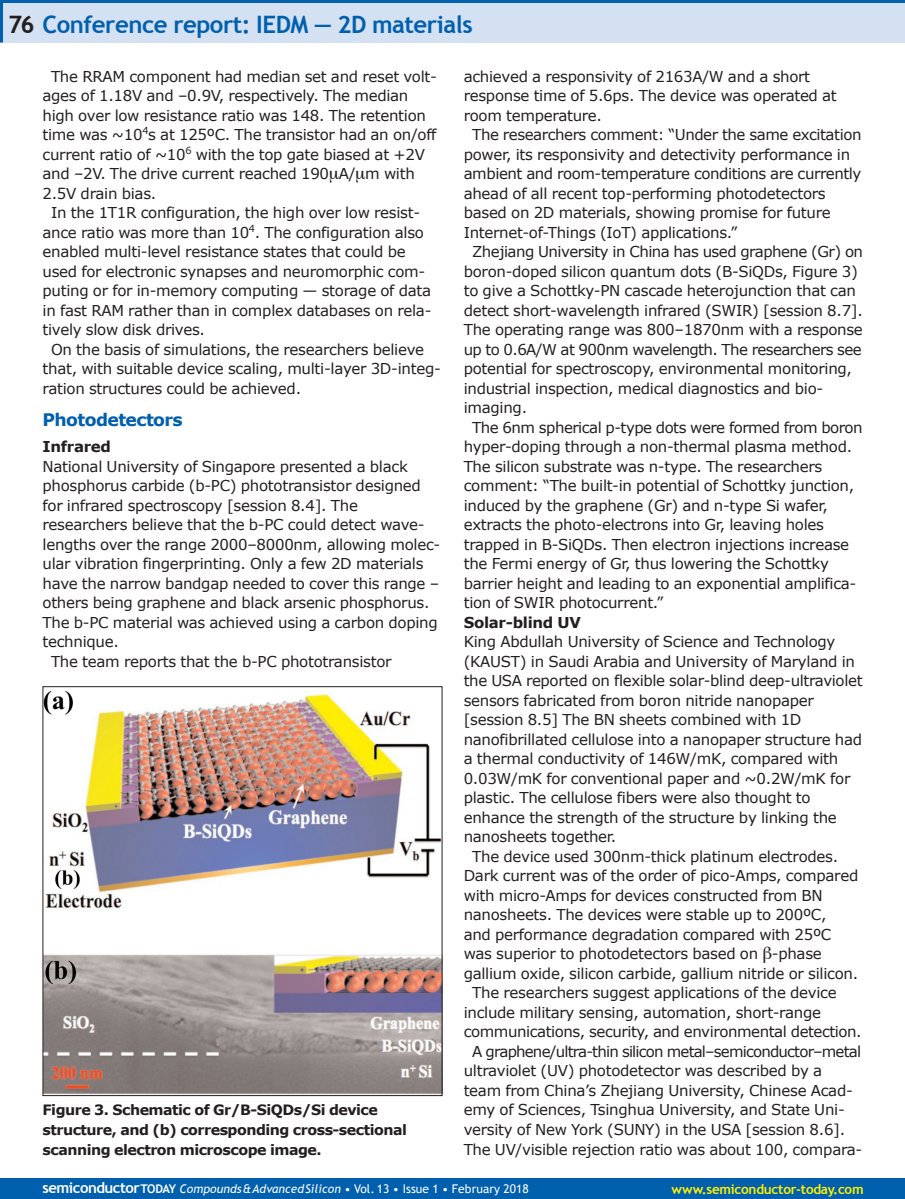
<style>
.page{position:relative;width:905px;height:1199px;background:#fff}
.page>*{position:absolute;margin:0;border:0;box-sizing:border-box;transform-origin:0 0}
.t1{font:700 24px "Trebuchet MS";letter-spacing:-.02em;color:#0160ae}
.t2{font:700 17.25px "Verdana";letter-spacing:-.035em;color:#0160ae}
.t3{font:15px "Verdana";letter-spacing:-.02em;color:#231f20}
.t4{font:15px "Verdana";letter-spacing:-.055em;color:#231f20}
.t5{font:15px "Verdana";letter-spacing:-.04em;color:#231f20}
.t6{font:700 15px "Verdana";letter-spacing:-.02em;color:#231f20}
.t7{font:700 14.25px/19.5px "Verdana";letter-spacing:-.035em;color:#231f20}
.t8{font:700 13.5px "Trebuchet MS";letter-spacing:-.02em;color:#fff101}
.t9{font:12px "Trebuchet MS";letter-spacing:.005em;color:#fff}
.s1{color:#231f20}
.s2{font-weight:700;font-size:15px}
.s3{font-weight:700}
.s4{font-style:italic}
</style>
<div class="page">
<div style="left:0;top:0;width:904px;height:43px;background:#d4e1f2"></div>
<hr style="left:0;top:0;width:3px;height:43px;background:#0160ae">
<hr style="left:0;top:0;width:904px;height:3px;background:#0160ae">
<div style="left:0;top:1178px;width:904px;height:20px;background:#0160ae"></div>
<img style="left:45px;top:691px;width:395px;height:403px">
<p class="t1" style="left:8px;top:10px;width:466px"><span class="s1">76</span> Conference report: IEDM — 2D materials</p>
<p class="t3" style="left:51px;top:66px;width:387px">The RRAM component had median set and reset volt-</p>
<p class="t3" style="left:43px;top:86px;width:367px">ages of 1.18V and –0.9V, respectively. The median</p>
<p class="t3" style="left:43px;top:105px;width:385px">high over low resistance ratio was 148. The retention</p>
<p class="t3" style="left:43px;top:125px;width:395px">time was ~10<sup>4</sup>s at 125ºC. The transistor had an on/off</p>
<p class="t3" style="left:43px;top:144px;width:384px">current ratio of ~10<sup>6</sup> with the top gate biased at +2V</p>
<p class="t3" style="left:43px;top:164px;width:374px">and –2V. The drive current reached 190 A/ m with</p>
<p class="t3" style="left:43px;top:183px;width:115px">2.5V drain bias.</p>
<p class="t3" style="left:51px;top:203px;width:370px">In the 1T1R configuration, the high over low resist-</p>
<p class="t3" style="left:43px;top:222px;width:383px">ance ratio was more than 10<sup>4</sup>. The configuration also</p>
<p class="t3" style="left:43px;top:242px;width:364px">enabled multi-level resistance states that could be</p>
<p class="t3" style="left:43px;top:261px;width:384px">used for electronic synapses and neuromorphic com-</p>
<p class="t3" style="left:43px;top:281px;width:390px">puting or for in-memory computing — storage of data</p>
<p class="t3" style="left:43px;top:300px;width:390px">in fast RAM rather than in complex databases on rela-</p>
<p class="t3" style="left:43px;top:320px;width:164px">tively slow disk drives.</p>
<p class="t3" style="left:51px;top:339px;width:374px">On the basis of simulations, the researchers believe</p>
<p class="t3" style="left:43px;top:359px;width:400px">that, with suitable device scaling, multi-layer 3D-integ-</p>
<p class="t3" style="left:43px;top:378px;width:260px">ration structures could be achieved.</p>
<p class="t2" style="left:43px;top:409px;width:142px">Photodetectors</p>
<p class="t6" style="left:43px;top:437px;width:70px">Infrared</p>
<p class="t3" style="left:43px;top:456px;width:367px">National University of Singapore presented a black</p>
<p class="t3" style="left:43px;top:476px;width:380px">phosphorus carbide (b-PC) phototransistor designed</p>
<p class="t3" style="left:43px;top:495px;width:317px">for infrared spectroscopy [session 8.4]. The</p>
<p class="t3" style="left:43px;top:515px;width:383px">researchers believe that the b-PC could detect wave-</p>
<p class="t3" style="left:43px;top:534px;width:399px">lengths over the range 2000–8000nm, allowing molec-</p>
<p class="t3" style="left:43px;top:554px;width:382px">ular vibration fingerprinting. Only a few 2D materials</p>
<p class="t3" style="left:43px;top:573px;width:398px">have the narrow bandgap needed to cover this range –</p>
<p class="t3" style="left:43px;top:593px;width:388px">others being graphene and black arsenic phosphorus.</p>
<p class="t3" style="left:43px;top:612px;width:397px">The b-PC material was achieved using a carbon doping</p>
<p class="t3" style="left:43px;top:632px;width:78px">technique.</p>
<p class="t3" style="left:51px;top:651px;width:342px">The team reports that the b-PC phototransistor</p>
<p class="t7" style="left:43px;top:1100px;width:366px">Figure 3. Schematic of Gr/B-SiQDs/Si device structure, and (b) corresponding cross-sectional scanning electron microscope image.</p>
<p class="t3" style="left:463px;top:66px;width:348px">achieved a responsivity of 2163A/W and a short</p>
<p class="t3" style="left:463px;top:86px;width:374px">response time of 5.6ps. The device was operated at</p>
<p class="t3" style="left:463px;top:105px;width:140px">room temperature.</p>
<p class="t3" style="left:472px;top:125px;width:391px">The researchers comment: “Under the same excitation</p>
<p class="t3" style="left:463px;top:144px;width:388px">power, its responsivity and detectivity performance in</p>
<p class="t3" style="left:463px;top:164px;width:399px">ambient and room-temperature conditions are currently</p>
<p class="t3" style="left:463px;top:183px;width:363px">ahead of all recent top-performing photodetectors</p>
<p class="t3" style="left:463px;top:203px;width:368px">based on 2D materials, showing promise for future</p>
<p class="t3" style="left:463px;top:222px;width:275px">Internet-of-Things (IoT) applications.”</p>
<p class="t3" style="left:472px;top:242px;width:392px">Zhejiang University in China has used graphene (Gr) on</p>
<p class="t3" style="left:463px;top:261px;width:395px">boron-doped silicon quantum dots (B-SiQDs, Figure 3)</p>
<p class="t3" style="left:463px;top:281px;width:394px">to give a Schottky-PN cascade heterojunction that can</p>
<p class="t3" style="left:463px;top:300px;width:400px">detect short-wavelength infrared (SWIR) [session 8.7].</p>
<p class="t3" style="left:463px;top:320px;width:400px">The operating range was 800–1870nm with a response</p>
<p class="t5" style="left:463px;top:339px;width:399px">up to 0.6A/W at 900nm wavelength. The researchers see</p>
<p class="t3" style="left:463px;top:359px;width:390px">potential for spectroscopy, environmental monitoring,</p>
<p class="t3" style="left:463px;top:378px;width:361px">industrial inspection, medical diagnostics and bio-</p>
<p class="t3" style="left:463px;top:398px;width:65px">imaging.</p>
<p class="t3" style="left:472px;top:417px;width:392px">The 6nm spherical p-type dots were formed from boron</p>
<p class="t3" style="left:463px;top:437px;width:390px">hyper-doping through a non-thermal plasma method.</p>
<p class="t3" style="left:463px;top:456px;width:360px">The silicon substrate was n-type. The researchers</p>
<p class="t3" style="left:463px;top:476px;width:392px">comment: “The built-in potential of Schottky junction,</p>
<p class="t3" style="left:463px;top:495px;width:365px">induced by the graphene (Gr) and n-type Si wafer,</p>
<p class="t3" style="left:463px;top:515px;width:362px">extracts the photo-electrons into Gr, leaving holes</p>
<p class="t3" style="left:463px;top:534px;width:387px">trapped in B-SiQDs. Then electron injections increase</p>
<p class="t3" style="left:463px;top:554px;width:367px">the Fermi energy of Gr, thus lowering the Schottky</p>
<p class="t3" style="left:463px;top:573px;width:394px">barrier height and leading to an exponential amplifica-</p>
<p class="t3" style="left:463px;top:593px;width:201px">tion of SWIR photocurrent.”</p>
<p class="t6" style="left:463px;top:612px;width:119px">Solar-blind UV</p>
<p class="t3" style="left:463px;top:632px;width:373px">King Abdullah University of Science and Technology</p>
<p class="t3" style="left:463px;top:651px;width:393px">(KAUST) in Saudi Arabia and University of Maryland in</p>
<p class="t3" style="left:463px;top:671px;width:400px">the USA reported on flexible solar-blind deep-ultraviolet</p>
<p class="t3" style="left:463px;top:690px;width:352px">sensors fabricated from boron nitride nanopaper</p>
<p class="t3" style="left:463px;top:710px;width:339px">[session 8.5] The BN sheets combined with 1D</p>
<p class="t3" style="left:463px;top:729px;width:400px">nanofibrillated cellulose into a nanopaper structure had</p>
<p class="t3" style="left:463px;top:749px;width:376px">a thermal conductivity of 146W/mK, compared with</p>
<p class="t3" style="left:463px;top:768px;width:388px">0.03W/mK for conventional paper and ~0.2W/mK for</p>
<p class="t3" style="left:463px;top:788px;width:348px">plastic. The cellulose fibers were also thought to</p>
<p class="t3" style="left:463px;top:807px;width:374px">enhance the strength of the structure by linking the</p>
<p class="t3" style="left:463px;top:827px;width:154px">nanosheets together.</p>
<p class="t3" style="left:472px;top:846px;width:367px">The device used 300nm-thick platinum electrodes.</p>
<p class="t3" style="left:463px;top:866px;width:396px">Dark current was of the order of pico-Amps, compared</p>
<p class="t3" style="left:463px;top:885px;width:360px">with micro-Amps for devices constructed from BN</p>
<p class="t3" style="left:463px;top:905px;width:364px">nanosheets. The devices were stable up to 200ºC,</p>
<p class="t3" style="left:463px;top:924px;width:369px">and performance degradation compared with 25ºC</p>
<p class="t3" style="left:463px;top:944px;width:359px">was superior to photodetectors based on -phase</p>
<p class="t3" style="left:463px;top:963px;width:396px">gallium oxide, silicon carbide, gallium nitride or silicon.</p>
<p class="t3" style="left:472px;top:983px;width:366px">The researchers suggest applications of the device</p>
<p class="t3" style="left:463px;top:1002px;width:359px">include military sensing, automation, short-range</p>
<p class="t3" style="left:463px;top:1022px;width:399px">communications, security, and environmental detection.</p>
<p class="t4" style="left:472px;top:1041px;width:390px">A graphene/ultra-thin silicon metal–semiconductor–metal</p>
<p class="t3" style="left:463px;top:1061px;width:360px">ultraviolet (UV) photodetector was described by a</p>
<p class="t3" style="left:463px;top:1080px;width:390px">team from China’s Zhejiang University, Chinese Acad-</p>
<p class="t3" style="left:463px;top:1100px;width:382px">emy of Sciences, Tsinghua University, and State Uni-</p>
<p class="t3" style="left:463px;top:1119px;width:383px">versity of New York (SUNY) in the USA [session 8.6].</p>
<p class="t3" style="left:463px;top:1139px;width:400px">The UV/visible rejection ratio was about 100, compara-</p>
<p class="t9" style="left:43px;top:1181px;width:488px"><span class="s2">semiconductor</span><span class="s3">TODAY</span> <span class="s4">Compounds&amp;AdvancedSilicon</span> • Vol. 13 • Issue 1 • February 2018</p>
<p class="t8" style="left:671px;top:1180px;width:194px">www.semiconductor-today.com</p>
</div>
